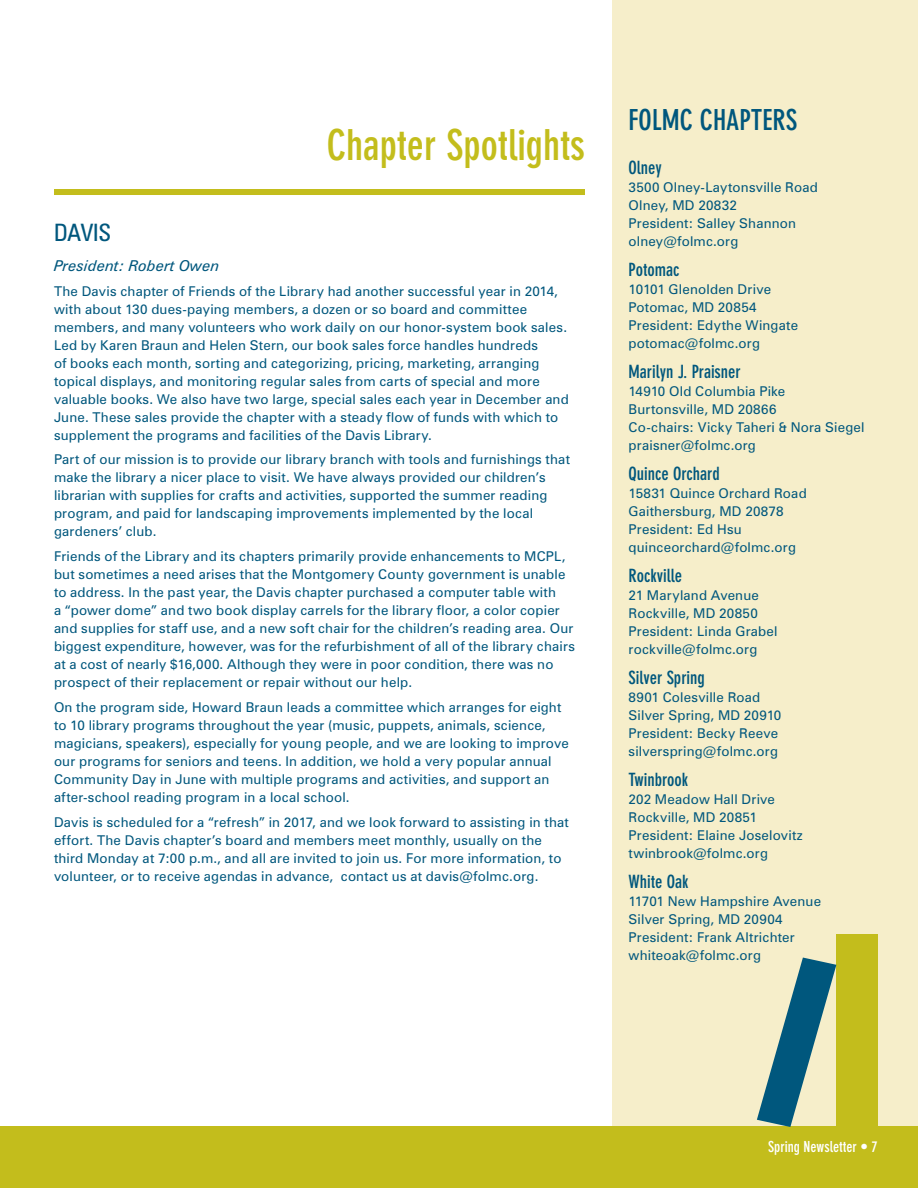
<style>
.page{position:relative;width:918px;height:1188px;background:#fff}
.page>*{position:absolute;margin:0;border:0;box-sizing:border-box;transform-origin:0 0}
.Subhead-Larger{font:700 condensed 42px "DIN Neuzeit Grotesk";color:#c3bd1c}
.Subhead{font:700 condensed 28.5px "DIN Neuzeit Grotesk";color:#00577d}
.HelpingLibraries_3{font:condensed 24px "Zurich BT";letter-spacing:-.01em;color:#00577d}
.Chapter_Subhead{font:700 condensed 18px "DIN Neuzeit Grotesk";color:#00577d}
.HelpingLibraries_3-2{font:italic 15px "Zurich BT";color:#00577d}
.Page_numbers{font:700 condensed 15px "DIN Neuzeit Grotesk";color:#fff}
.Body{font:13.5px/18px "Zurich BT";letter-spacing:.015em;color:#00577d}
.Chapters-Contact_inf{font:13.5px "Zurich BT";letter-spacing:.015em;color:#00577d}
</style>
<div class="page">
<div style="left:612px;top:0;width:306px;height:1134px;background:#f6eeca"></div>
<div style="left:0;top:1126px;width:918px;height:62px;background:#c3bd1c"></div>
<div style="left:836px;top:934px;width:42px;height:193px;background:#c3bd1c"></div>
<svg style="left:757px;top:958px;width:79px;height:169px"></svg>
<div style="left:54px;top:189px;width:531px;height:6px;background:#c3bd1c"></div>
<p class="Subhead-Larger" style="left:327px;top:121px;width:260px">Chapter Spotlights</p>
<p class="HelpingLibraries_3" style="left:54px;top:218px;width:59px">DAVIS</p>
<p class="HelpingLibraries_3-2" style="left:54px;top:256px;width:167px">President: Robert Owen</p>
<p class="Body" style="left:54px;top:282px;width:516px">The Davis chapter of Friends of the Library had another successful year in 2014, with about 130 dues-paying members, a dozen or so board and committee members, and many volunteers who work daily on our honor-system book sales.<br>Led by Karen Braun and Helen Stern, our book sales force handles hundreds<br>of books each month, sorting and categorizing, pricing, marketing, arranging topical displays, and monitoring regular sales from carts of special and more valuable books. We also have two large, special sales each year in December and June. These sales provide the chapter with a steady flow of funds with which to supplement the programs and facilities of the Davis Library.</p>
<p class="Body" style="left:54px;top:450px;width:517px">Part of our mission is to provide our library branch with tools and furnishings that make the library a nicer place to visit. We have always provided our children’s librarian with supplies for crafts and activities, supported the summer reading program, and paid for landscaping improvements implemented by the local gardeners’ club.</p>
<p class="Body" style="left:54px;top:547px;width:523px">Friends of the Library and its chapters primarily provide enhancements to MCPL, but sometimes a need arises that the Montgomery County government is unable to address. In the past year, the Davis chapter purchased a computer table with<br>a “power dome” and two book display carrels for the library floor, a color copier and supplies for staff use, and a new soft chair for the children’s reading area. Our biggest expenditure, however, was for the refurbishment of all of the library chairs at a cost of nearly $16,000. Although they were in poor condition, there was no prospect of their replacement or repair without our help.</p>
<p class="Body" style="left:54px;top:698px;width:516px">On the program side, Howard Braun leads a committee which arranges for eight to 10 library programs throughout the year (music, puppets, animals, science, magicians, speakers), especially for young people, and we are looking to improve our programs for seniors and teens. In addition, we hold a very popular annual Community Day in June with multiple programs and activities, and support an after-school reading program in a local school.</p>
<p class="Body" style="left:54px;top:813px;width:516px">Davis is scheduled for a “refresh” in 2017, and we look forward to assisting in that effort. The Davis chapter’s board and members meet monthly, usually on the third Monday at 7:00 p.m., and all are invited to join us. For more information, to volunteer, or to receive agendas in advance, contact us at davis@folmc.org.</p>
<p class="Subhead" style="left:629px;top:104px;width:170px">FOLMC CHAPTERS</p>
<p class="Chapter_Subhead" style="left:629px;top:157px;width:35px">Olney</p>
<p class="Chapters-Contact_inf" style="left:629px;top:179px;width:191px">3500 Olney-Laytonsville Road</p>
<p class="Chapters-Contact_inf" style="left:629px;top:197px;width:110px">Olney, MD 20832</p>
<p class="Chapters-Contact_inf" style="left:629px;top:215px;width:169px">President: Salley Shannon</p>
<p class="Chapters-Contact_inf" style="left:629px;top:233px;width:111px">olney@folmc.org</p>
<p class="Chapter_Subhead" style="left:629px;top:259px;width:53px">Potomac</p>
<p class="Chapters-Contact_inf" style="left:629px;top:281px;width:144px">10101 Glenolden Drive</p>
<p class="Chapters-Contact_inf" style="left:629px;top:299px;width:130px">Potomac, MD 20854</p>
<p class="Chapters-Contact_inf" style="left:629px;top:317px;width:171px">President: Edythe Wingate</p>
<p class="Chapters-Contact_inf" style="left:629px;top:335px;width:133px">potomac@folmc.org</p>
<p class="Chapter_Subhead" style="left:629px;top:361px;width:114px">Marilyn J. Praisner</p>
<p class="Chapters-Contact_inf" style="left:629px;top:383px;width:158px">14910 Old Columbia Pike</p>
<p class="Chapters-Contact_inf" style="left:629px;top:401px;width:149px">Burtonsville, MD 20866</p>
<p class="Chapters-Contact_inf" style="left:629px;top:419px;width:238px">Co-chairs: Vicky Taheri &amp; Nora Siegel</p>
<p class="Chapters-Contact_inf" style="left:629px;top:437px;width:129px">praisner@folmc.org</p>
<p class="Chapter_Subhead" style="left:629px;top:463px;width:93px">Quince Orchard</p>
<p class="Chapters-Contact_inf" style="left:629px;top:485px;width:180px">15831 Quince Orchard Road</p>
<p class="Chapters-Contact_inf" style="left:629px;top:503px;width:157px">Gaithersburg, MD 20878</p>
<p class="Chapters-Contact_inf" style="left:629px;top:521px;width:115px">President: Ed Hsu</p>
<p class="Chapters-Contact_inf" style="left:629px;top:539px;width:169px">quinceorchard@folmc.org</p>
<p class="Chapter_Subhead" style="left:629px;top:565px;width:55px">Rockville</p>
<p class="Chapters-Contact_inf" style="left:629px;top:587px;width:132px">21 Maryland Avenue</p>
<p class="Chapters-Contact_inf" style="left:629px;top:605px;width:131px">Rockville, MD 20850</p>
<p class="Chapters-Contact_inf" style="left:629px;top:623px;width:151px">President: Linda Grabel</p>
<p class="Chapters-Contact_inf" style="left:629px;top:641px;width:130px">rockville@folmc.org</p>
<p class="Chapter_Subhead" style="left:629px;top:667px;width:78px">Silver Spring</p>
<p class="Chapters-Contact_inf" style="left:629px;top:689px;width:133px">8901 Colesville Road</p>
<p class="Chapters-Contact_inf" style="left:629px;top:707px;width:154px">Silver Spring, MD 20910</p>
<p class="Chapters-Contact_inf" style="left:629px;top:725px;width:151px">President: Becky Reeve</p>
<p class="Chapters-Contact_inf" style="left:629px;top:743px;width:151px">silverspring@folmc.org</p>
<p class="Chapter_Subhead" style="left:629px;top:769px;width:61px">Twinbrook</p>
<p class="Chapters-Contact_inf" style="left:629px;top:791px;width:148px">202 Meadow Hall Drive</p>
<p class="Chapters-Contact_inf" style="left:629px;top:809px;width:130px">Rockville, MD 20851</p>
<p class="Chapters-Contact_inf" style="left:629px;top:827px;width:176px">President: Elaine Joselovitz</p>
<p class="Chapters-Contact_inf" style="left:629px;top:845px;width:141px">twinbrook@folmc.org</p>
<p class="Chapter_Subhead" style="left:629px;top:871px;width:61px">White Oak</p>
<p class="Chapters-Contact_inf" style="left:629px;top:893px;width:194px">11701 New Hampshire Avenue</p>
<p class="Chapters-Contact_inf" style="left:629px;top:911px;width:156px">Silver Spring, MD 20904</p>
<p class="Chapters-Contact_inf" style="left:629px;top:929px;width:168px">President: Frank Altrichter</p>
<p class="Chapters-Contact_inf" style="left:629px;top:947px;width:134px">whiteoak@folmc.org</p>
<p class="Page_numbers" style="left:768px;top:1138px;width:111px">Spring Newsletter • 7</p>
</div>
